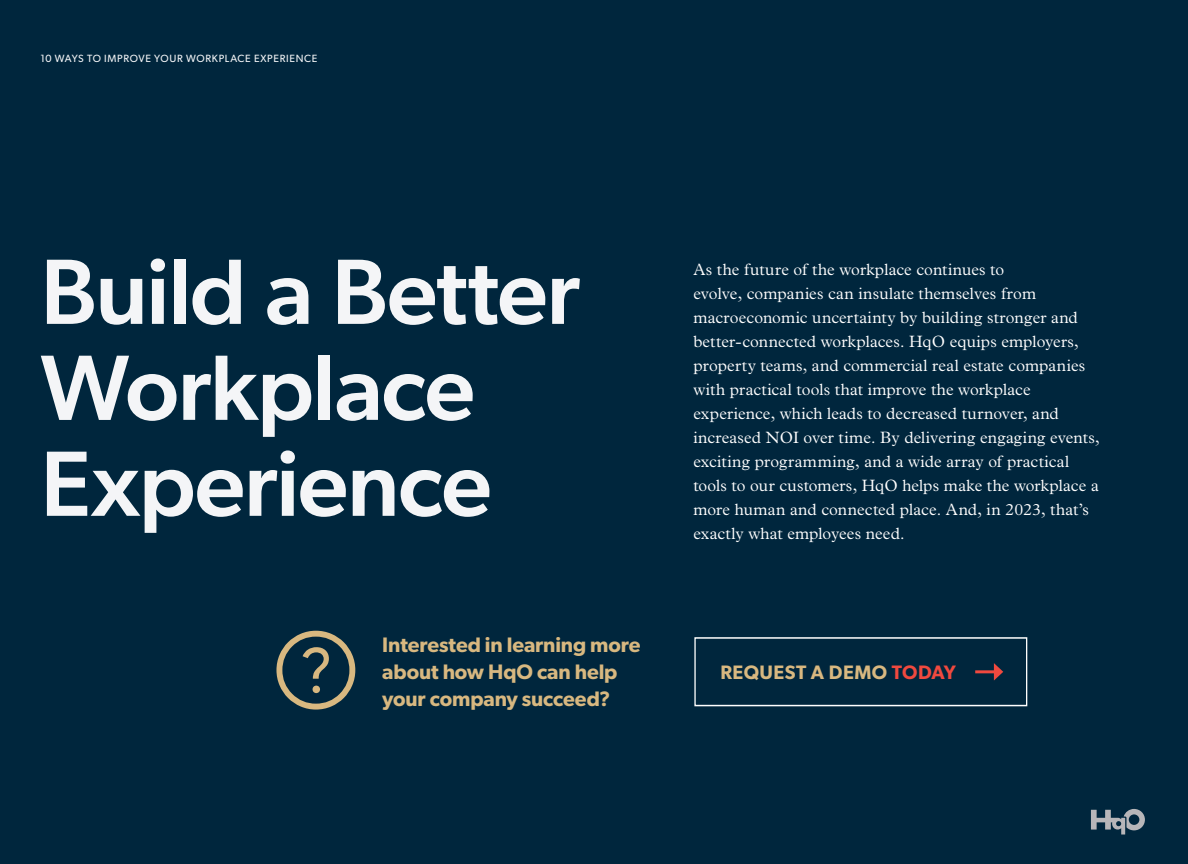
<style>
.page{position:relative;width:1188px;height:864px;background:#00263d}
.page>*{position:absolute;margin:0;border:0;box-sizing:border-box;transform-origin:0 0}
.t1{font:500 93px/96px "Gibson";letter-spacing:-.015em;color:#f4f5f7}
.t2{font:600 21px/27px "Gibson";letter-spacing:-.005em;color:#d8b880}
.t3{font:600 19.5px "Gibson";letter-spacing:.025em;color:#d8b880}
.t4{font:300 16.5px/24px "Plantin MT Pro";letter-spacing:.005em;color:#fff}
.t5{font:10.5px "Gibson";letter-spacing:.065em;color:#f4f5f7}
.s1{color:#f0493f}
</style>
<div class="page">
<div style="left:694px;top:637px;width:333px;height:69px;border:1px solid #fff"></div>
<hr style="left:975px;top:671px;width:20px;height:2px;background:#f0493f">
<svg style="left:994px;top:663px;width:9px;height:18px"></svg>
<svg style="left:1091px;top:809px;width:54px;height:26px"></svg>
<svg style="left:276px;top:631px;width:79px;height:79px"></svg>
<p class="t5" style="left:40px;top:52px;width:278px">10 WAYS TO IMPROVE YOUR WORKPLACE EXPERIENCE</p>
<h1 class="t1" style="left:40px;top:242px;width:541px">Build a Better<br>Workplace<br>Experience</h1>
<p class="t4" style="left:693px;top:258px;width:408px">As the future of the workplace continues to<br>evolve, companies can insulate themselves from macroeconomic uncertainty by building stronger and better-connected workplaces. HqO equips employers, property teams, and commercial real estate companies with practical tools that improve the workplace experience, which leads to decreased turnover, and increased NOI over time. By delivering engaging events, exciting programming, and a wide array of practical tools to our customers, HqO helps make the workplace a more human and connected place. And, in 2023, that’s exactly what employees need.</p>
<p class="t2" style="left:382px;top:631px;width:260px">Interested in learning more about how HqO can help your company succeed?</p>
<p class="t3" style="left:720px;top:660px;width:237px">REQUEST A DEMO <span class="s1">TODAY</span></p>
</div>
